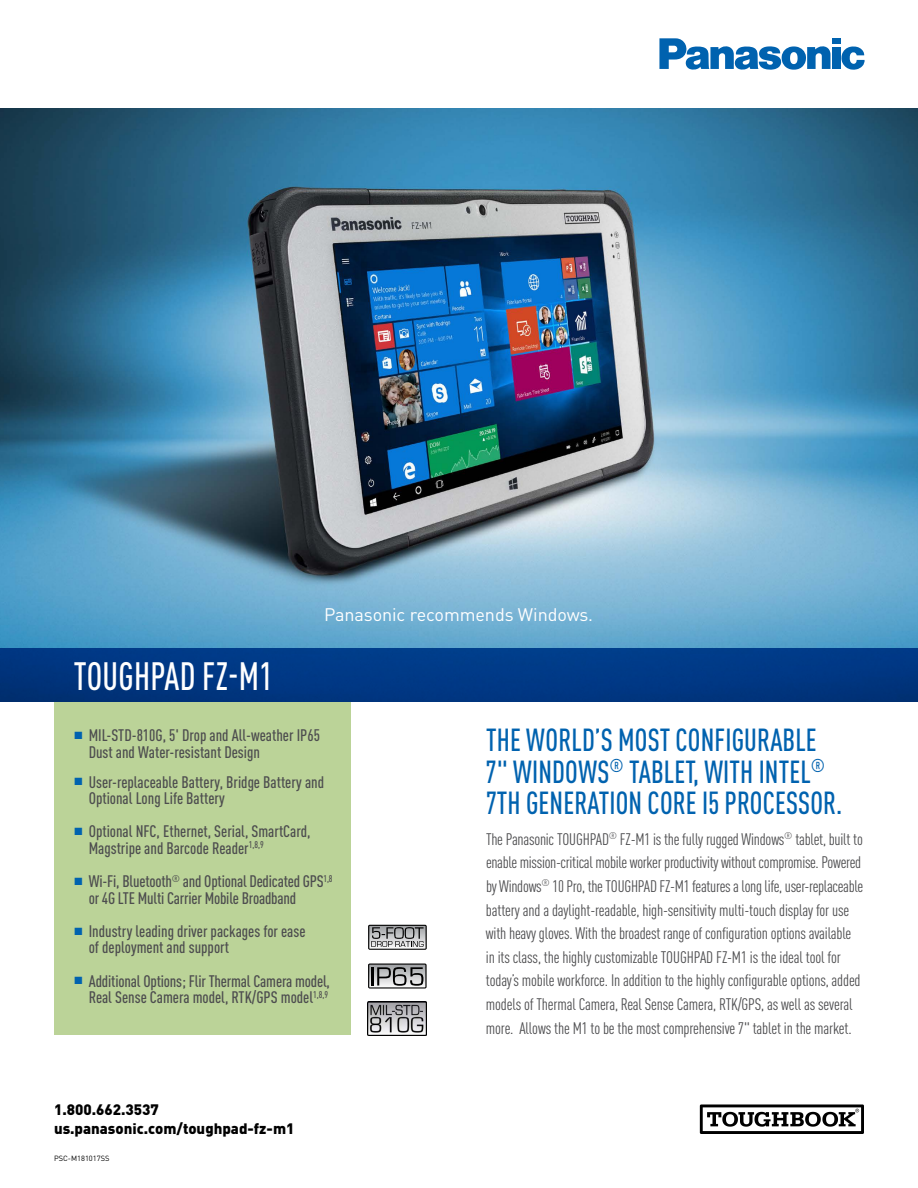
<style>
.page{position:relative;width:918px;height:1188px;background:#fff}
.page>*{position:absolute;margin:0;border:0;box-sizing:border-box;transform-origin:0 0}
.t1{font:500 condensed 39px "DINOT";letter-spacing:.01em;color:#fff;scale:.9 1}
.t2{font:500 condensed 31.5px/31.5px "DINOT";letter-spacing:.005em;color:#0062af;scale:.91 1}
.t3{font:18px "DINOT";letter-spacing:-.005em;color:#fff}
.t4{font:condensed 16.5px/23.7px "DINOT";letter-spacing:-.01em;color:#4d4d4f}
.t5{font:500 condensed 16.5px/16.5px "DINOT";color:#4d4d4f}
.t6{font:900 15px/19.5px "DINOT";color:#000}
.t7{font:7.5px "DINOT";color:#000}
.s1{color:#0062af}
</style>
<div class="page">
<img style="left:0;top:108px;width:918px;height:540px">
<svg style="left:841px;top:46px;width:24px;height:24px"></svg>
<div style="left:832px;top:38px;width:8px;height:6px;background:#0062af"></div>
<div style="left:832px;top:47px;width:8px;height:22px;background:#0062af"></div>
<svg style="left:659px;top:38px;width:172px;height:32px"></svg>
<svg style="left:700px;top:1104px;width:164px;height:30px"></svg>
<div style="left:54px;top:702px;width:297px;height:333px;background:#bbd398"></div>
<div style="left:0;top:648px;width:918px;height:54px;background:linear-gradient(to right,#003681,#003985)"></div>
<svg style="left:368px;top:925px;width:59px;height:25px"></svg>
<svg style="left:368px;top:964px;width:59px;height:25px"></svg>
<img style="left:368px;top:1002px;width:59px;height:33px">
<p class="t3" style="left:324px;top:603px;width:271px">Panasonic recommends Windows.</p>
<h1 class="t1" style="left:74px;top:653px;width:222px">TOUGHPAD FZ-M1</h1>
<p class="t5" style="left:89px;top:727px;width:233px;text-indent:-14px"><span class="s1">■</span> MIL-STD-810G, 5' Drop and All-weather IP65<br>Dust and Water-resistant Design</p>
<p class="t5" style="left:89px;top:773px;width:237px;text-indent:-14px"><span class="s1">■</span> User-replaceable Battery, Bridge Battery and<br>Optional Long Life Battery</p>
<p class="t5" style="left:89px;top:823px;width:223px;text-indent:-14px"><span class="s1">■</span> Optional NFC, Ethernet, Serial, SmartCard,<br>Magstripe and Barcode Reader<sup>1,8,9</sup></p>
<p class="t5" style="left:89px;top:873px;width:245px;text-indent:-14px"><span class="s1">■</span> Wi-Fi, Bluetooth<sup>®</sup> and Optional Dedicated GPS<sup>1,8 </sup>or 4G LTE Multi Carrier Mobile Broadband</p>
<p class="t5" style="left:89px;top:923px;width:218px;text-indent:-14px"><span class="s1">■</span> Industry leading driver packages for ease of deployment and support</p>
<p class="t5" style="left:75px;top:972px;width:257px;text-align:right"><span class="s1">■</span> Additional Options; Flir Thermal Camera model,<br>Real Sense Camera model, RTK/GPS model<sup>1,8,9</sup></p>
<p class="t6" style="left:54px;top:1099px;width:242px">1.800.662.3537 us.panasonic.com/toughpad-fz-m1</p>
<p class="t7" style="left:54px;top:1154px;width:57px">PSC-M181017SS</p>
<h2 class="t2" style="left:486px;top:724px;width:393px">THE WORLD’S MOST CONFIGURABLE<br>7" WINDOWS<sup>®</sup> TABLET, WITH INTEL<sup>®<br></sup>7TH GENERATION CORE I5 PROCESSOR.</h2>
<p class="t4" style="left:486px;top:827px;width:379px">The Panasonic TOUGHPAD<sup>®</sup> FZ-M1 is the fully rugged Windows<sup>®</sup> tablet, built to enable mission-critical mobile worker productivity without compromise. Powered by Windows<sup>®</sup> 10 Pro, the TOUGHPAD FZ-M1 features a long life, user-replaceable battery and a daylight-readable, high-sensitivity multi-touch display for use with heavy gloves. With the broadest range of configuration options available in its class, the highly customizable TOUGHPAD FZ-M1 is the ideal tool for today’s mobile workforce. In addition to the highly configurable options, added models of Thermal Camera, Real Sense Camera, RTK/GPS, as well as several more. Allows the M1 to be the most comprehensive 7" tablet in the market.</p>
</div>
